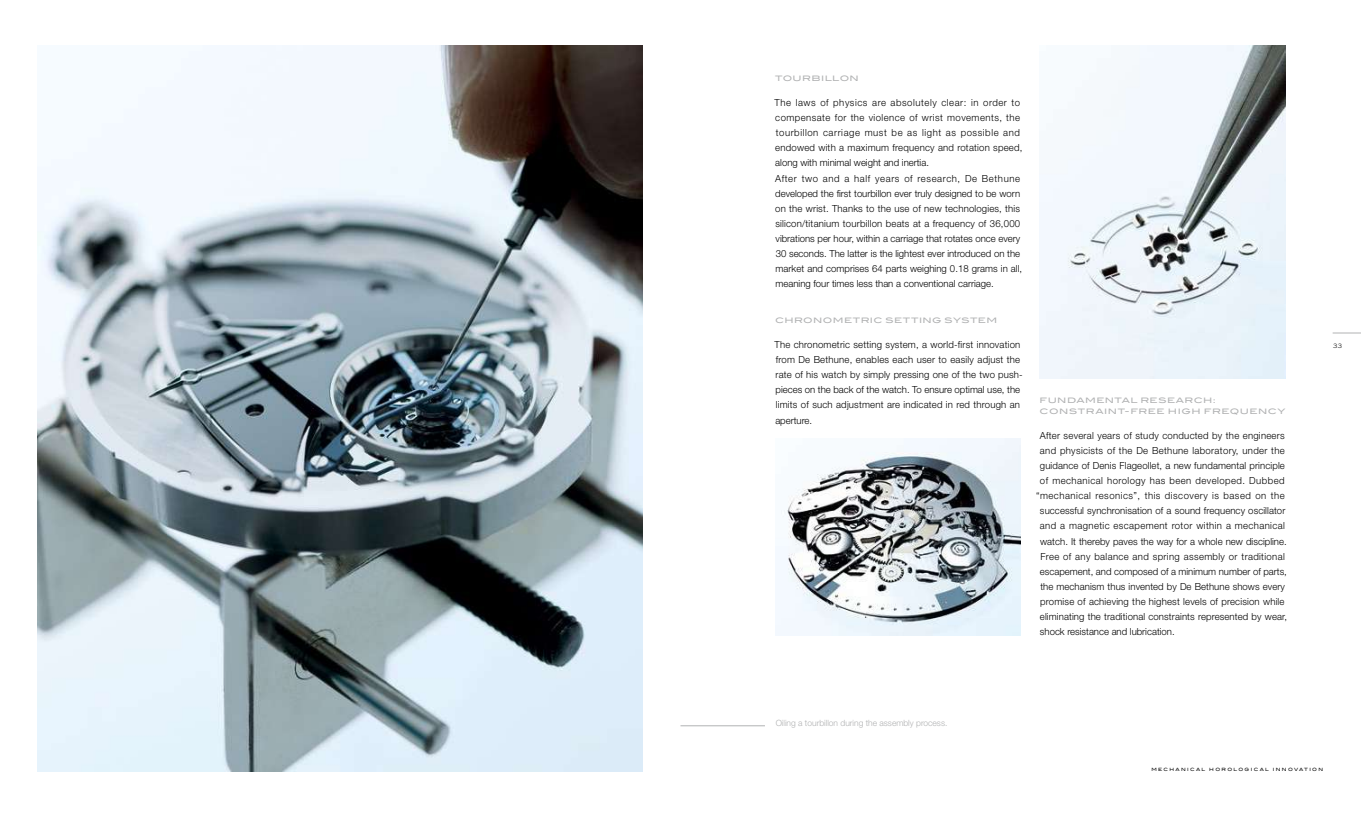
<style>
.page{position:relative;width:1361px;height:815px;background:#fff}
.page>*{position:absolute;margin:0;border:0;box-sizing:border-box;transform-origin:0 0}
.t1{font:300 9.75px/15.1px "Helvetica Neue LT Std";letter-spacing:.02em;color:#000}
.t2{font:300 9.75px "Helvetica Neue LT Std";color:#000}
.t3{font:300 9.75px "Helvetica Neue LT Std";letter-spacing:.05em;color:#000}
.t4{font:300 9.75px "Helvetica Neue LT Std";letter-spacing:.04em;color:#000}
.t5{font:300 9.75px "Helvetica Neue LT Std";letter-spacing:.045em;color:#000}
.t6{font:300 8.62px "Helvetica Neue LT Std";color:#b1b2b3}
.t7{font:7.5px/10.6px "Blair ITC Std";letter-spacing:.055em;color:#b1b2b3;scale:1.16 1}
.t8{font:300 6px "Blair ITC Std";color:#000;scale:.9 1}
.t9{font:4.38px "Blair ITC Std";letter-spacing:.305em;color:#000}
</style>
<div class="page">
<img style="left:775px;top:439px;width:245px;height:196px">
<svg style="left:1332px;top:333px;width:29px;height:1px"></svg>
<hr style="left:680px;top:726px;width:85px;height:1px;background:#b1b2b3">
<img style="left:38px;top:45px;width:605px;height:726px">
<img style="left:1039px;top:45px;width:246px;height:333px">
<p class="t7" style="left:775px;top:73px;width:74px">TOURBILLON</p>
<p class="t1" style="left:774px;top:95px;width:249px">The laws of physics are absolutely clear: in order to compensate for the violence of wrist movements, the tourbillon carriage must be as light as possible and endowed with a maximum frequency and rotation speed, along with minimal weight and inertia.<br>After two and a half years of research, De Bethune developed the first tourbillon ever truly designed to be worn on the wrist. Thanks to the use of new technologies, this silicon/titanium tourbillon beats at a frequency of 36,000 vibrations per hour, within a carriage that rotates once every 30 seconds. The latter is the lightest ever introduced on the market and comprises 64 parts weighing 0.18 grams in all, meaning four times less than a conventional carriage.</p>
<p class="t7" style="left:775px;top:315px;width:193px">CHRONOMETRIC SETTING SYSTEM</p>
<p class="t1" style="left:774px;top:337px;width:250px">The chronometric setting system, a world-first innovation from De Bethune, enables each user to easily adjust the rate of his watch by simply pressing one of the two push&shy;pieces on the back of the watch. To ensure optimal use, the limits of such adjustment are indicated in red through an aperture.</p>
<p class="t7" style="left:1039px;top:395px;width:213px">FUNDAMENTAL RESEARCH:<br>CONSTRAINT-FREE HIGH FREQUENCY</p>
<p class="t1" style="left:1040px;top:427px;width:246px">After several years of study conducted by the engineers</p>
<p class="t1" style="left:1040px;top:443px;width:246px">and physicists of the De Bethune laboratory, under the</p>
<p class="t1" style="left:1040px;top:458px;width:246px">guidance of Denis Flageollet, a new fundamental principle</p>
<p class="t5" style="left:1040px;top:475px;width:246px">of mechanical horology has been developed. Dubbed</p>
<p class="t3" style="left:1036px;top:490px;width:250px">“mechanical resonics”, this discovery is based on the</p>
<p class="t1" style="left:1040px;top:503px;width:247px">successful synchronisation of a sound frequency oscillator</p>
<p class="t4" style="left:1040px;top:520px;width:246px">and a magnetic escapement rotor within a mechanical</p>
<p class="t1" style="left:1040px;top:533px;width:248px">watch. It thereby paves the way for a whole new discipline.</p>
<p class="t1" style="left:1040px;top:548px;width:246px">Free of any balance and spring assembly or traditional</p>
<p class="t2" style="left:1040px;top:565px;width:248px">escapement, and composed of a minimum number of parts,</p>
<p class="t1" style="left:1040px;top:579px;width:246px">the mechanism thus invented by De Bethune shows every</p>
<p class="t1" style="left:1040px;top:594px;width:246px">promise of achieving the highest levels of precision while</p>
<p class="t1" style="left:1040px;top:609px;width:249px">eliminating the traditional constraints represented by wear,</p>
<p class="t2" style="left:1040px;top:626px;width:136px">shock resistance and lubrication.</p>
<p class="t8" style="left:1333px;top:342px;width:11px">33</p>
<p class="t6" style="left:775px;top:717px;width:173px">Oiling a tourbillon during the assembly process.</p>
<p class="t9" style="left:1151px;top:767px;width:173px">MECHANICAL HOROLOGICAL INNOVATION</p>
</div>
